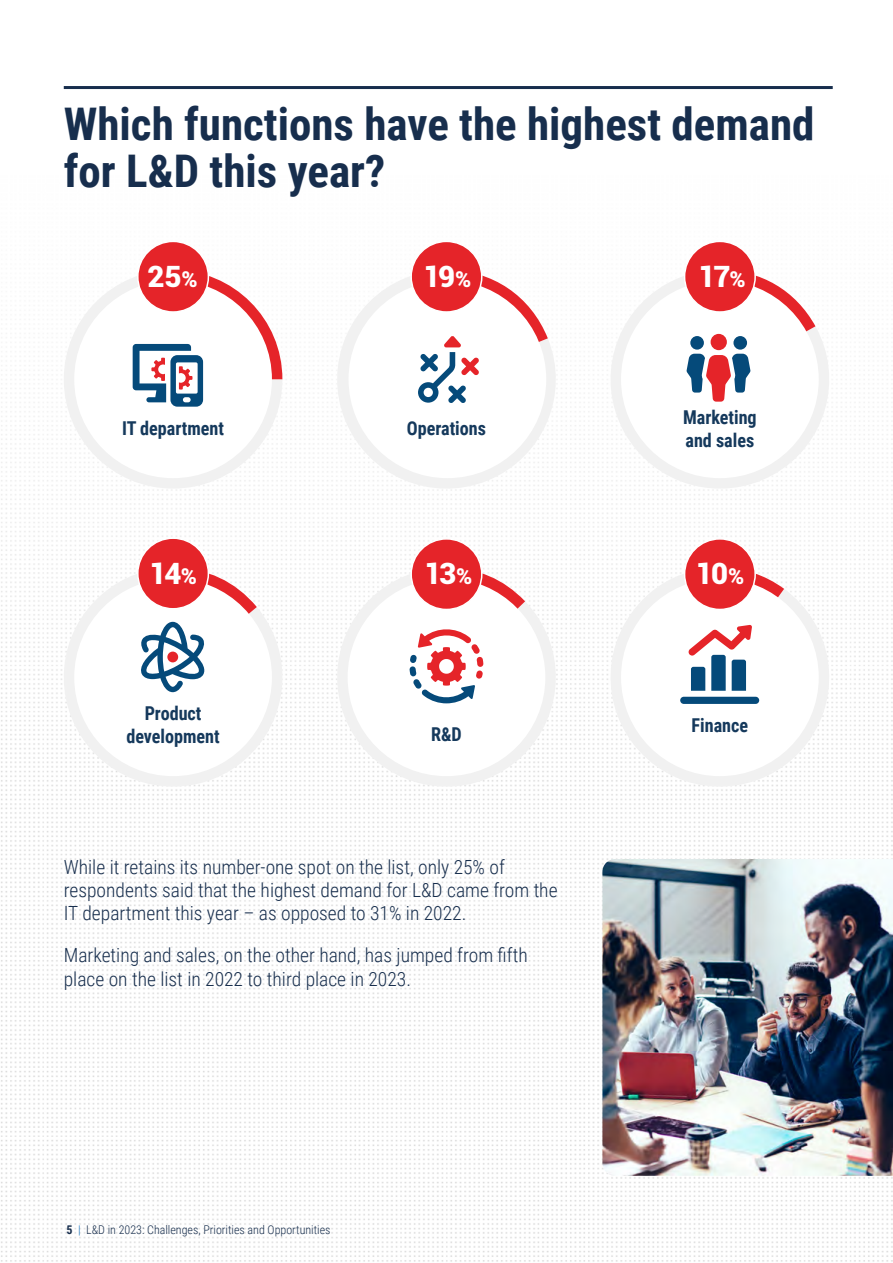
<style>
.page{position:relative;width:893px;height:1263px;background:#fff}
.page>*{position:absolute;margin:0;border:0;box-sizing:border-box;transform-origin:0 0}
.t1{font:700 45px/46.5px "Roboto Condensed";color:#172e4d}
.t2{font:900 29.4px "Roboto";letter-spacing:-.055em;color:#fff}
.t3{font:300 19.5px/23.4px "Roboto Condensed";color:#172e4d}
.t4{font:700 19.05px/23px "Roboto Condensed";color:#15395c;scale:.95 1}
.t5{font:300 12px "Roboto Condensed";color:#172e4d}
.s1{font-size:21.75px}
.s2{font-weight:700}
.s3{color:#1c75bd}
</style>
<div class="page">
<img style="left:1px;top:365px;width:892px;height:897px">
<hr style="left:64px;top:86px;width:769px;height:3px;background:#172e4d">
<img style="left:602px;top:859px;width:291px;height:317px">
<svg style="left:322px;top:277px;width:248px;height:226px"></svg>
<div style="left:349px;top:280px;width:197px;height:198px;background:#fff;border-radius:50%"></div>
<div style="left:411px;top:241px;width:71px;height:71px;background:#e52429;border-radius:50%"></div>
<div style="left:410px;top:241px;width:72px;height:72px;border:2px solid #fff;border-radius:50%"></div>
<svg style="left:418px;top:270px;width:130px;height:133px"></svg>
<svg style="left:64px;top:278px;width:218px;height:211px"></svg>
<div style="left:74px;top:280px;width:198px;height:198px;background:#fff;border-radius:50%"></div>
<div style="left:138px;top:241px;width:70px;height:71px;background:#e52429;border-radius:50%"></div>
<svg style="left:133px;top:270px;width:149px;height:137px"></svg>
<svg style="left:595px;top:276px;width:234px;height:228px"></svg>
<div style="left:621px;top:280px;width:198px;height:198px;background:#fff;border-radius:50%"></div>
<div style="left:685px;top:241px;width:70px;height:71px;background:#e52429;border-radius:50%"></div>
<div style="left:684px;top:241px;width:72px;height:72px;border:2px solid #fff;border-radius:50%"></div>
<svg style="left:687px;top:270px;width:128px;height:132px"></svg>
<svg style="left:64px;top:568px;width:232px;height:231px"></svg>
<div style="left:74px;top:578px;width:198px;height:198px;background:#fff;border-radius:50%"></div>
<div style="left:138px;top:538px;width:70px;height:71px;background:#e52429;border-radius:50%"></div>
<div style="left:137px;top:537px;width:72px;height:72px;border:2px solid #fff;border-radius:50%"></div>
<svg style="left:141px;top:568px;width:116px;height:124px"></svg>
<svg style="left:326px;top:568px;width:241px;height:230px"></svg>
<div style="left:348px;top:578px;width:197px;height:198px;background:#fff;border-radius:50%"></div>
<div style="left:411px;top:539px;width:71px;height:70px;background:#e52429;border-radius:50%"></div>
<svg style="left:409px;top:568px;width:116px;height:135px"></svg>
<svg style="left:596px;top:568px;width:233px;height:231px"></svg>
<div style="left:621px;top:578px;width:198px;height:198px;background:#fff;border-radius:50%"></div>
<div style="left:685px;top:539px;width:70px;height:70px;background:#e52429;border-radius:50%"></div>
<svg style="left:680px;top:568px;width:104px;height:136px"></svg>
<h1 class="t1" style="left:64px;top:99px;width:752px">Which functions have the highest demand for L&amp;D this year?</h1>
<h2 class="t2" style="left:148px;top:255px;width:52px">25<span class="s1">%</span></h2>
<h2 class="t2" style="left:423px;top:255px;width:50px">19<span class="s1">%</span></h2>
<p class="t4" style="left:122px;top:416px;width:109px">IT department</p>
<p class="t4" style="left:407px;top:416px;width:85px">Operations</p>
<h2 class="t2" style="left:149px;top:552px;width:50px">14<span class="s1">%</span></h2>
<h2 class="t2" style="left:424px;top:552px;width:50px">13<span class="s1">%</span></h2>
<p class="t4" style="left:126px;top:701px;width:100px;text-align:center">Product development</p>
<p class="t4" style="left:431px;top:722px;width:34px">R&amp;D</p>
<p class="t3" style="left:64px;top:854px;width:495px">While it retains its number-one spot on the list, only 25% of respondents said that the highest demand for L&amp;D came from the<br>IT department this year – as opposed to 31% in 2022.</p>
<p class="t3" style="left:64px;top:943px;width:465px">Marketing and sales, on the other hand, has jumped from fifth place on the list in 2022 to third place in 2023.</p>
<p class="t5" style="left:67px;top:1221px;width:266px"><span class="s2">5</span> <span class="s3">|</span> L&amp;D in 2023: Challenges, Priorities and Opportunities</p>
<h2 class="t2" style="left:698px;top:255px;width:49px">17<span class="s1">%</span></h2>
<p class="t4" style="left:683px;top:405px;width:79px">Marketing and sales</p>
<h2 class="t2" style="left:695px;top:552px;width:50px">10<span class="s1">%</span></h2>
<p class="t4" style="left:692px;top:713px;width:61px">Finance</p>
</div>
